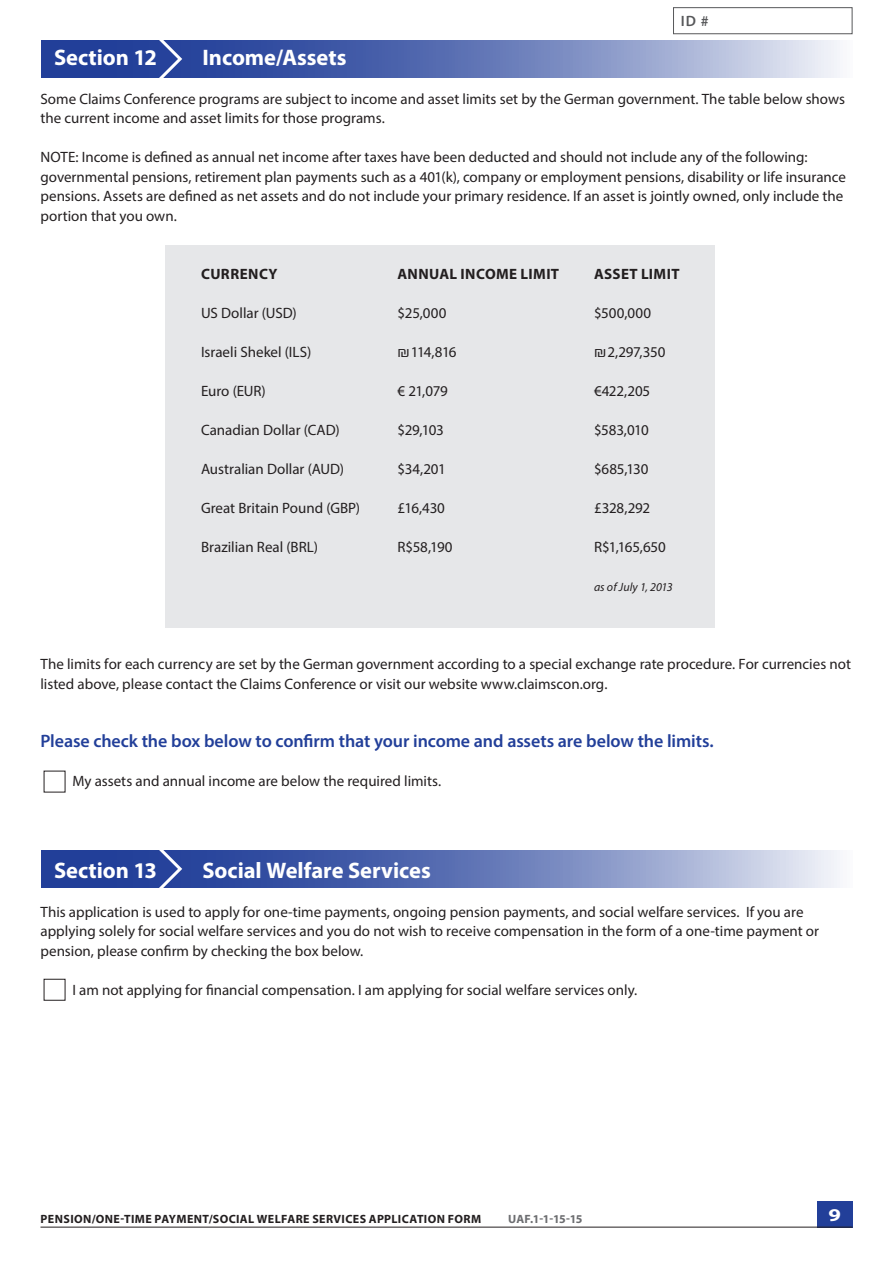
<style>
.page{position:relative;width:893px;height:1263px;background:#fff}
.page>*{position:absolute;margin:0;border:0;box-sizing:border-box;transform-origin:0 0}
.section{font:700 22.5px "Myriad Pro";color:#fff}
.bold_text{font:600 18px "Myriad Pro";letter-spacing:-.005em;color:#223f99}
.t1{font:700 18px "Myriad Pro";color:#fff;scale:1.25 1}
.text{font:15px/19.5px "Myriad Pro";color:#231f20}
.text-2{font:700 15px "Myriad Pro";letter-spacing:.025em;color:#231f20}
.t2{font:600 15px "Myriad Pro";color:#57585a}
.t3{font:700 12px "Myriad Pro";letter-spacing:.035em;color:#231f20}
.text-3{font:italic 12px "Myriad Pro";letter-spacing:.005em;color:#231f20}
.t4{font:700 12px "Myriad Pro";letter-spacing:-.015em;color:#6c6d70}
.s1{font-family:"Arial"}
</style>
<div class="page">
<svg style="left:41px;top:850px;width:799px;height:38px;background:#6a7dba"></svg>
<svg style="left:153px;top:850px;width:31px;height:38px"></svg>
<svg style="left:41px;top:40px;width:799px;height:38px;background:#6a7dba"></svg>
<svg style="left:153px;top:40px;width:31px;height:38px"></svg>
<div style="left:165px;top:245px;width:550px;height:382px;background:#e6e7e9"></div>
<div style="left:817px;top:1201px;width:35px;height:26px;background:#223f99"></div>
<hr style="left:40px;top:1227px;width:812px;height:1px;background:#231f20">
<div style="left:673px;top:7px;width:179px;height:27px;border:1px solid #57585a"></div>
<div style="left:44px;top:979px;width:21px;height:22px;border:1px solid #231f20"></div>
<p class="t2" style="left:681px;top:12px;width:29px">ID #</p>
<p class="section" style="left:54px;top:43px;width:105px">Section 12</p>
<p class="section" style="left:203px;top:43px;width:145px">Income/Assets</p>
<p class="text" style="left:40px;top:89px;width:806px">Some Claims Conference programs are subject to income and asset limits set by the German government. The table below shows the current income and asset limits for those programs.</p>
<p class="text" style="left:40px;top:147px;width:807px">NOTE: Income is defined as annual net income after taxes have been deducted and should not include any of the following: governmental pensions, retirement plan payments such as a 401(k), company or employment pensions, disability or life insurance pensions. Assets are defined as net assets and do not include your primary residence. If an asset is jointly owned, only include the portion that you own.</p>
<p class="text-2" style="left:201px;top:265px;width:78px">CURRENCY</p>
<p class="text-2" style="left:397px;top:265px;width:163px">ANNUAL INCOME LIMIT</p>
<p class="text-2" style="left:594px;top:265px;width:87px">ASSET LIMIT</p>
<p class="text" style="left:201px;top:303px;width:97px">US Dollar (USD)</p>
<p class="text" style="left:398px;top:303px;width:51px">$25,000</p>
<p class="text" style="left:594px;top:303px;width:59px">$500,000</p>
<p class="text" style="left:201px;top:342px;width:112px">Israeli Shekel (ILS)</p>
<p class="text" style="left:398px;top:342px;width:61px"><span class="s1">₪</span> 114,816</p>
<p class="text" style="left:594px;top:342px;width:73px"><span class="s1">₪</span> 2,297,350</p>
<p class="text" style="left:201px;top:381px;width:66px">Euro (EUR)</p>
<p class="text" style="left:398px;top:381px;width:52px">€ 21,079</p>
<p class="text" style="left:594px;top:381px;width:58px">€422,205</p>
<p class="text" style="left:201px;top:420px;width:140px">Canadian Dollar (CAD)</p>
<p class="text" style="left:398px;top:420px;width:48px">$29,103</p>
<p class="text" style="left:594px;top:420px;width:56px">$583,010</p>
<p class="text" style="left:201px;top:459px;width:145px">Australian Dollar (AUD)</p>
<p class="text" style="left:398px;top:459px;width:50px">$34,201</p>
<p class="text" style="left:594px;top:459px;width:56px">$685,130</p>
<p class="text" style="left:201px;top:498px;width:161px">Great Britain Pound (GBP)</p>
<p class="text" style="left:398px;top:498px;width:49px">£16,430</p>
<p class="text" style="left:594px;top:498px;width:58px">£328,292</p>
<p class="text" style="left:201px;top:537px;width:119px">Brazilian Real (BRL)</p>
<p class="text" style="left:398px;top:537px;width:57px">R$58,190</p>
<p class="text" style="left:594px;top:537px;width:73px">R$1,165,650</p>
<p class="text-3" style="left:594px;top:580px;width:80px">as of July 1, 2013</p>
<p class="text" style="left:40px;top:654px;width:812px">The limits for each currency are set by the German government according to a special exchange rate procedure. For currencies not listed above, please contact the Claims Conference or visit our website www.claimscon.org.</p>
<p class="bold_text" style="left:40px;top:730px;width:675px">Please check the box below to confirm that your income and assets are below the limits.</p>
<p class="text" style="left:72px;top:771px;width:370px">My assets and annual income are below the required limits.</p>
<p class="section" style="left:54px;top:855px;width:105px">Section 13</p>
<p class="section" style="left:203px;top:855px;width:230px">Social Welfare Services</p>
<p class="text" style="left:40px;top:901px;width:780px">This application is used to apply for one-time payments, ongoing pension payments, and social welfare services. If you are applying solely for social welfare services and you do not wish to receive compensation in the form of a one-time payment or pension, please confirm by checking the box below.</p>
<p class="text" style="left:72px;top:979px;width:566px">I am not applying for financial compensation. I am applying for social welfare services only.</p>
<p class="t3" style="left:41px;top:1211px;width:442px">PENSION/ONE-TIME PAYMENT/SOCIAL WELFARE SERVICES APPLICATION FORM</p>
<p class="t4" style="left:508px;top:1211px;width:76px">UAF.1-1-15-15</p>
<p class="t1" style="left:829px;top:1203px;width:11px">9</p>
</div>
